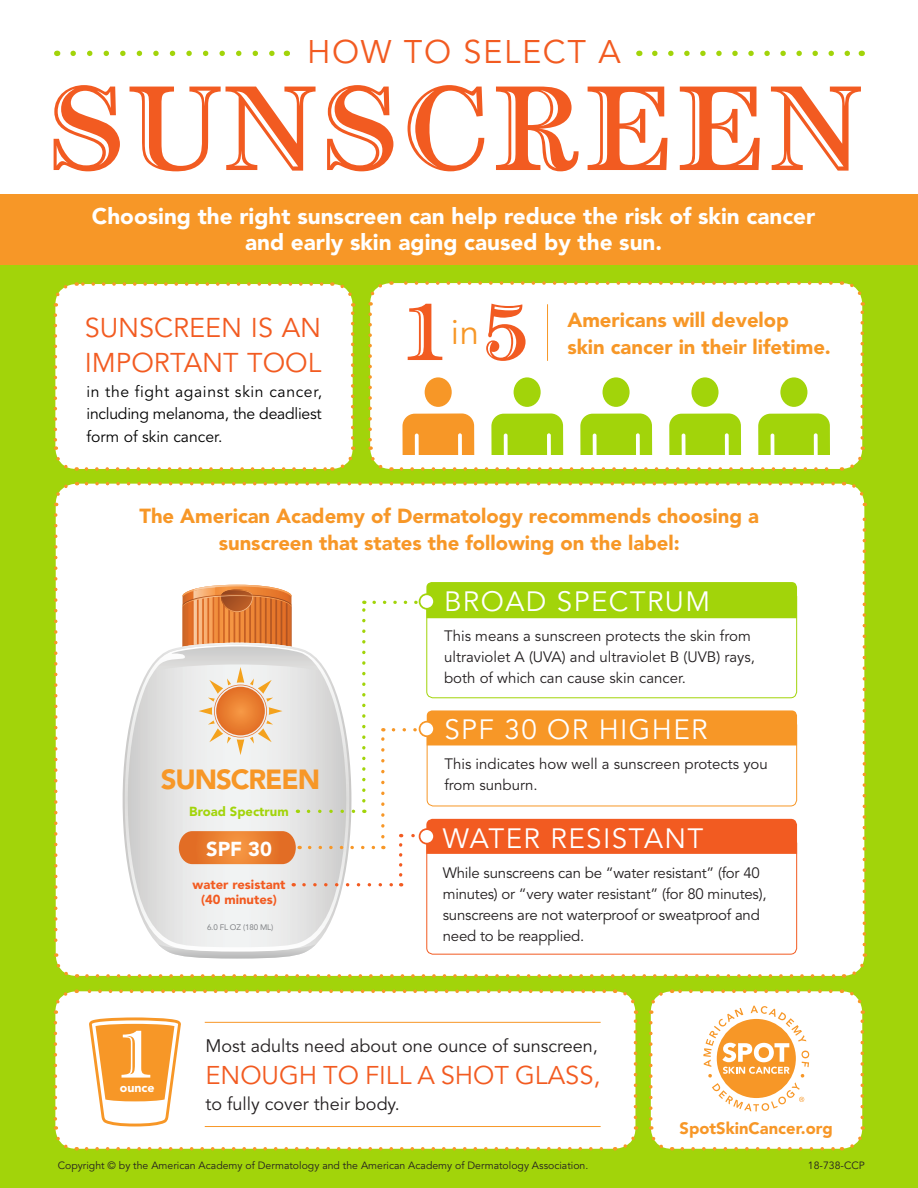
<style>
.page{position:relative;width:918px;height:1188px;background:#fff}
.page>*{position:absolute;margin:0;border:0;box-sizing:border-box;transform-origin:0 0}
.t1{font:700 121.5px "Century Std Handtooled";letter-spacing:.035em;color:#f25b21}
.t2{font:700 81px "Century Std Handtooled";color:#f25b21}
.t3{font:700 67.35px "Century Std Handtooled";color:#fff}
.t4{font:34.65px "Avenir LT Std";color:#f79727}
.t5{font:32.55px "Avenir LT Std";letter-spacing:.05em;color:#f25b21}
.t6{font:27.75px "Avenir LT Std";letter-spacing:.05em;color:#fff}
.t7{font:900 27.45px "Avenir LT Std";letter-spacing:-.04em;color:#f79727}
.t8{font:27px/34.7px "Avenir LT Std";color:#f25b21}
.t9{font:25.5px "Avenir LT Std";color:#f25b21}
.t10{font:900 22.5px/25.5px "Avenir LT Std";color:#fff;text-align:center}
.t11{font:900 20.25px/27px "Avenir LT Std";color:#f79727}
.t12{font:900 20.1px "Avenir LT Std";color:#fff}
.t13{font:18px "Avenir LT Std";color:#231f20}
.t14{font:900 16.5px "Avenir LT Std";color:#f79727}
.t15{font:15.75px/22.5px "Avenir LT Std";letter-spacing:-.015em;color:#000;text-align:justify}
.t16{font:15px/20.9px "Avenir LT Std";letter-spacing:-.005em;color:#231f20}
.t17{font:900 13.05px/15px "Avenir LT Std";color:#f25b21;text-align:center}
.t18{font:900 13.05px "Avenir LT Std";color:#a2d40a}
.t19{font:900 12.3px "Avenir LT Std";color:#fff}
.t20{font:10.5px "Avenir LT Std";color:#231f20}
.t21{font:7.95px "Avenir LT Std";letter-spacing:-.02em;color:#808285}
</style>
<div class="page">
<div style="left:0;top:259px;width:918px;height:929px;background:#a2d40a"></div>
<svg style="left:73px;top:51px;width:202px;height:5px"></svg>
<svg style="left:655px;top:51px;width:195px;height:5px"></svg>
<div style="left:0;top:194px;width:918px;height:70px;background:#f79727"></div>
<div style="left:651px;top:991px;width:211px;height:158px;background:#fff;border-radius:21px"></div>
<svg style="left:649px;top:992px;width:17px;height:22px"></svg>
<svg style="left:649px;top:1023px;width:24px;height:128px"></svg>
<svg style="left:682px;top:1126px;width:183px;height:25px"></svg>
<svg style="left:841px;top:989px;width:23px;height:128px"></svg>
<svg style="left:672px;top:990px;width:159px;height:3px"></svg>
<div style="left:55px;top:991px;width:580px;height:158px;background:#fff;border-radius:21px"></div>
<svg style="left:87px;top:1147px;width:522px;height:3px"></svg>
<svg style="left:53px;top:992px;width:17px;height:22px"></svg>
<svg style="left:53px;top:1023px;width:24px;height:128px"></svg>
<svg style="left:615px;top:1126px;width:23px;height:25px"></svg>
<svg style="left:615px;top:989px;width:22px;height:128px"></svg>
<svg style="left:76px;top:990px;width:528px;height:3px"></svg>
<div style="left:56px;top:484px;width:808px;height:492px;background:#fff;border-radius:21px"></div>
<svg style="left:87px;top:974px;width:751px;height:4px"></svg>
<svg style="left:54px;top:484px;width:17px;height:22px"></svg>
<svg style="left:54px;top:515px;width:24px;height:463px"></svg>
<svg style="left:844px;top:953px;width:23px;height:25px"></svg>
<svg style="left:844px;top:482px;width:22px;height:463px"></svg>
<svg style="left:77px;top:482px;width:756px;height:3px"></svg>
<div style="left:55px;top:284px;width:298px;height:185px;background:#fff;border-radius:21px"></div>
<svg style="left:53px;top:285px;width:17px;height:22px"></svg>
<svg style="left:53px;top:315px;width:24px;height:156px"></svg>
<svg style="left:86px;top:446px;width:270px;height:25px"></svg>
<svg style="left:332px;top:282px;width:23px;height:156px"></svg>
<svg style="left:76px;top:282px;width:246px;height:4px"></svg>
<svg style="left:89px;top:1017px;width:92px;height:110px"></svg>
<svg style="left:368px;top:281px;width:497px;height:190px"></svg>
<hr style="left:547px;top:304px;width:1px;height:57px;background:#f79727">
<svg style="left:169px;top:952px;width:136px;height:7px"></svg>
<svg style="left:124px;top:668px;width:226px;height:284px"></svg>
<svg style="left:150px;top:585px;width:174px;height:170px"></svg>
<svg style="left:216px;top:687px;width:49px;height:48px;background:#e87d31"></svg>
<hr style="left:205px;top:1022px;width:396px;height:1px;background:#f79727">
<hr style="left:205px;top:1126px;width:396px;height:1px;background:#f79727">
<div style="left:389px;top:456px;width:449px;height:10px;background:#fff"></div>
<svg style="left:703px;top:1006px;width:106px;height:105px"></svg>
<svg style="left:304px;top:883px;width:89px;height:3px"></svg>
<svg style="left:399px;top:834px;width:3px;height:41px"></svg>
<svg style="left:426px;top:819px;width:371px;height:136px"></svg>
<svg style="left:179px;top:831px;width:121px;height:33px;background:#e8853e"></svg>
<svg style="left:310px;top:846px;width:74px;height:3px"></svg>
<svg style="left:381px;top:728px;width:4px;height:109px"></svg>
<svg style="left:393px;top:710px;width:404px;height:97px"></svg>
<svg style="left:309px;top:810px;width:47px;height:3px"></svg>
<svg style="left:374px;top:601px;width:45px;height:3px"></svg>
<svg style="left:362px;top:601px;width:4px;height:200px"></svg>
<svg style="left:426px;top:582px;width:371px;height:117px"></svg>
<div style="left:420px;top:829px;width:14px;height:15px;background:#fff;border-radius:50%"></div>
<div style="left:419px;top:828px;width:16px;height:17px;border:2px solid #f25b21;border-radius:50%"></div>
<div style="left:420px;top:594px;width:14px;height:15px;background:#fff;border-radius:50%"></div>
<div style="left:419px;top:593px;width:16px;height:17px;border:2px solid #a2d40a;border-radius:50%"></div>
<div style="left:420px;top:722px;width:14px;height:14px;background:#fff;border-radius:50%"></div>
<div style="left:419px;top:721px;width:16px;height:16px;border:2px solid #f79727;border-radius:50%"></div>
<p class="t5" style="left:307px;top:33px;width:315px">HOW TO SELECT A</p>
<p class="t1" style="left:47px;top:54px;width:816px">SUNSCREEN</p>
<p class="t10" style="left:92px;top:204px;width:725px">Choosing the right sunscreen can help reduce the risk of skin cancer and early skin aging caused by the sun.</p>
<p class="t8" style="left:85px;top:311px;width:238px">SUNSCREEN IS AN<br>IMPORTANT TOOL</p>
<p class="t15" style="left:86px;top:381px;width:237px">in the fight against skin cancer, including melanoma, the deadliest form of skin cancer.</p>
<p class="t2" style="left:399px;top:283px;width:132px">1 5</p>
<p class="t4" style="left:451px;top:313px;width:30px">in</p>
<p class="t11" style="left:567px;top:307px;width:265px">Americans will develop skin cancer in their lifetime.</p>
<p class="t11" style="left:139px;top:503px;width:621px;text-align:center">The American Academy of Dermatology recommends choosing a sunscreen that states the following on the label:</p>
<p class="t7" style="left:161px;top:763px;width:161px">SUNSCREEN</p>
<p class="t18" style="left:189px;top:804px;width:101px">Broad Spectrum</p>
<p class="t12" style="left:206px;top:837px;width:67px">SPF 30</p>
<p class="t17" style="left:193px;top:876px;width:94px">water resistant (40 minutes)</p>
<p class="t21" style="left:207px;top:923px;width:68px">6.0 FL OZ (180 ML)</p>
<p class="t6" style="left:444px;top:585px;width:267px">BROAD SPECTRUM</p>
<p class="t16" style="left:444px;top:626px;width:312px">This means a sunscreen protects the skin from ultraviolet A (UVA) and ultraviolet B (UVB) rays, both of which can cause skin cancer.</p>
<p class="t6" style="left:444px;top:714px;width:265px">SPF 30 OR HIGHER</p>
<p class="t16" style="left:444px;top:754px;width:325px">This indicates how well a sunscreen protects you from sunburn.</p>
<p class="t6" style="left:443px;top:823px;width:262px">WATER RESISTANT</p>
<p class="t16" style="left:443px;top:863px;width:325px">While sunscreens can be “water resistant” (for 40 minutes) or “very water resistant” (for 80 minutes), sunscreens are not waterproof or sweatproof and need to be reapplied.</p>
<p class="t3" style="left:114px;top:1013px;width:43px">1</p>
<p class="t19" style="left:120px;top:1080px;width:36px">ounce</p>
<p class="t13" style="left:205px;top:1036px;width:394px">Most adults need about one ounce of sunscreen,</p>
<p class="t9" style="left:205px;top:1060px;width:397px">ENOUGH TO FILL A SHOT GLASS,</p>
<p class="t13" style="left:205px;top:1093px;width:196px">to fully cover their body.</p>
<p class="t14" style="left:680px;top:1119px;width:155px">SpotSkinCancer.org</p>
<p class="t20" style="left:58px;top:1160px;width:532px">Copyright © by the American Academy of Dermatology and the American Academy of Dermatology Association.</p>
<p class="t20" style="left:808px;top:1160px;width:58px">18-738-CCP</p>
</div>
